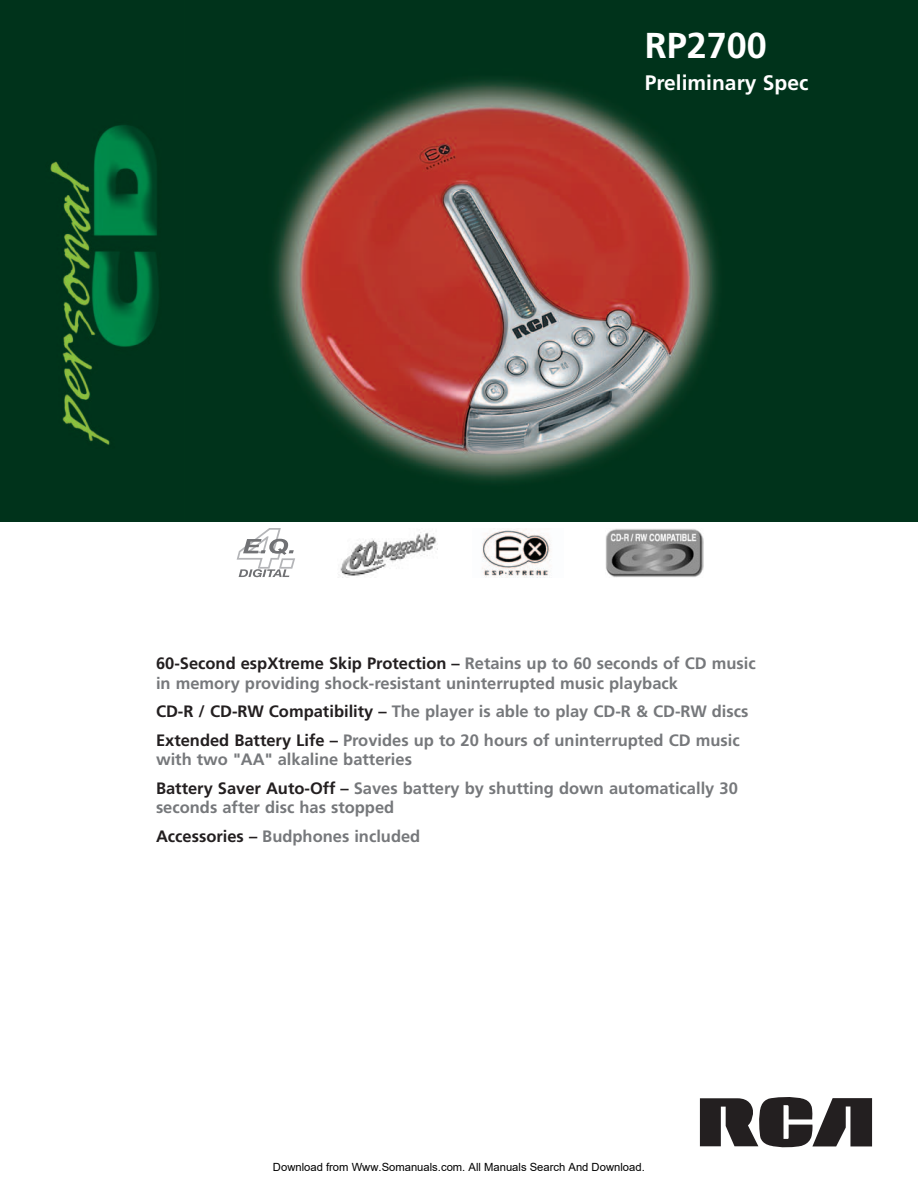
<style>
.page{position:relative;width:918px;height:1188px;background:#fff}
.page>*{position:absolute;margin:0;border:0;box-sizing:border-box;transform-origin:0 0}
.t1{font:700 36px "Frutiger";color:#fff}
.t2{font:700 21px "Frutiger";color:#fff}
.t3{font:700 16.5px/28.5px "Frutiger";color:#76787b}
.t4{font:11.25px "Arial";color:#000}
.s1{color:#231f20}
</style>
<div class="page">
<img style="left:184px;top:0;width:734px;height:522px">
<img style="left:0;top:0;width:184px;height:522px">
<svg style="left:700px;top:1097px;width:172px;height:50px"></svg>
<svg style="left:237px;top:528px;width:58px;height:49px"></svg>
<img style="left:338px;top:532px;width:99px;height:45px">
<img style="left:482px;top:529px;width:69px;height:48px">
<img style="left:606px;top:529px;width:97px;height:48px">
<h1 class="t1" style="left:645px;top:31px;width:124px">RP2700</h1>
<p class="t2" style="left:645px;top:74px;width:165px">Preliminary Spec</p>
<p class="t3" style="left:156px;top:655px;width:601px;line-height:19.5px"><span class="s1">60-Second espXtreme Skip Protection –</span> Retains up to 60 seconds of CD music in memory providing shock-resistant uninterrupted music playback</p>
<p class="t3" style="left:156px;top:699px;width:594px"><span class="s1">CD-R / CD-RW Compatibility –</span> The player is able to play CD-R &amp; CD-RW discs<br><span class="s1">Extended Battery Life –</span> Provides up to 20 hours of uninterrupted CD music</p>
<p class="t3" style="left:156px;top:747px;width:583px">with two "AA" alkaline batteries<br><span class="s1">Battery Saver Auto-Off –</span> Saves battery by shutting down automatically 30</p>
<p class="t3" style="left:156px;top:795px;width:266px">seconds after disc has stopped<br><span class="s1">Accessories –</span> Budphones included</p>
<p class="t4" style="left:273px;top:1160px;width:373px">Download from Www.Somanuals.com. All Manuals Search And Download.</p>
</div>
